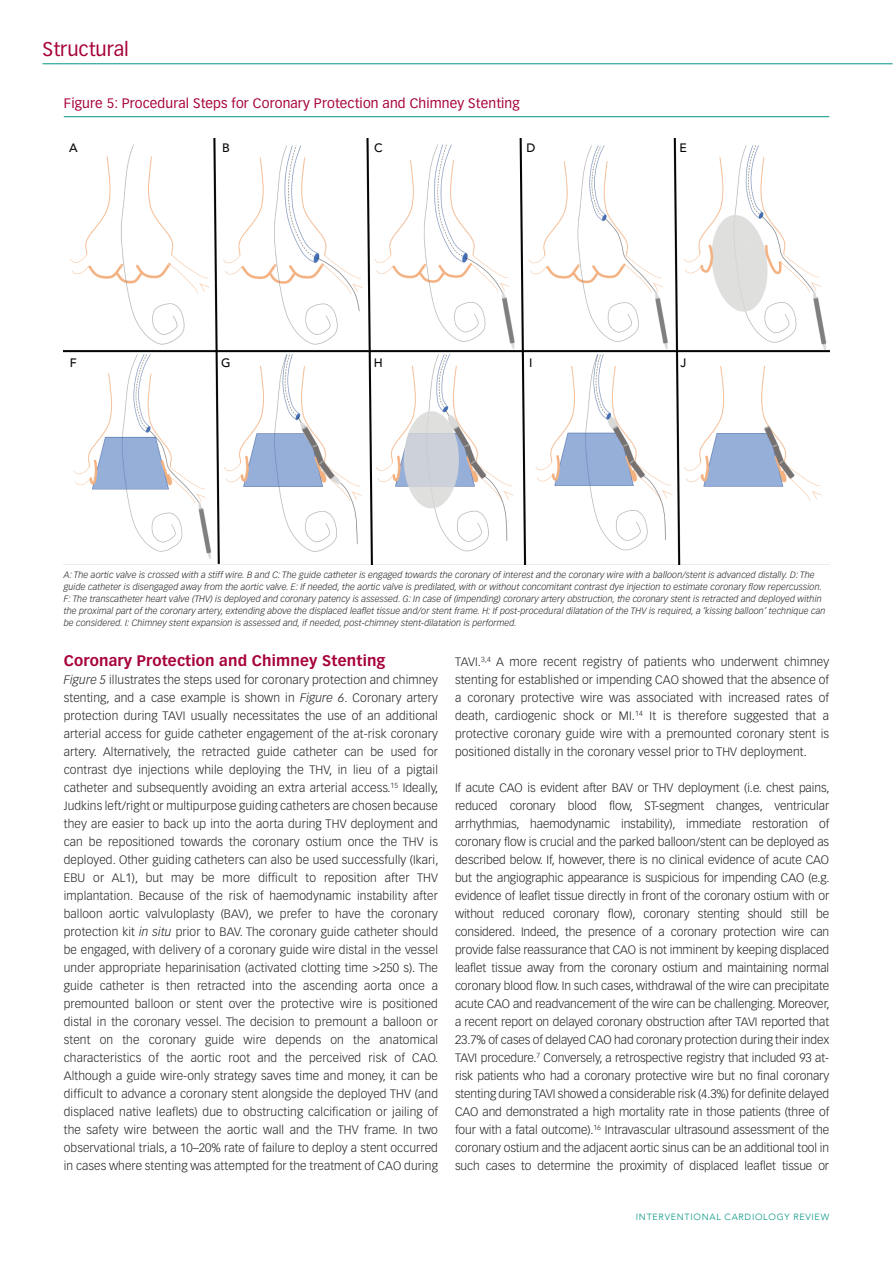
<style>
.page{position:relative;width:893px;height:1263px;background:#fff}
.page>*{position:absolute;margin:0;border:0;box-sizing:border-box;transform-origin:0 0}
.t1{font:19.5px "Vectora LT Std";color:#a7023c}
._09a_HEADING_A{font:700 15px "Vectora LT Std";letter-spacing:.01em;color:#a7023c}
._11_FIG-TABLE_HEADIN{font:13.5px "Vectora LT Std";letter-spacing:.01em;color:#a7023c}
.t2{font:500 12.15px "Avenir LT Std";color:#050504}
._10_BODY_TEXT{font:300 12px/18px "Vectora LT Std";letter-spacing:.01em;color:#231f20;text-align:justify}
._11a_CAPTION_FIG-TAB{font:italic 300 9px/12px "Vectora LT Std";letter-spacing:.01em;color:#231f20}
.t3{font:300 9px "Avenir";letter-spacing:.08em;color:#009483}
.s1{font-style:italic}
</style>
<div class="page">
<hr style="left:43px;top:64px;width:849px;height:1px;background:#009483">
<hr style="left:64px;top:116px;width:765px;height:1px;background:#009483">
<img style="left:64px;top:138px;width:765px;height:426px">
<h1 class="t1" style="left:43px;top:38px;width:88px">Structural</h1>
<p class="_11_FIG-TABLE_HEADIN" style="left:64px;top:95px;width:457px">Figure 5: Procedural Steps for Coronary Protection and Chimney Stenting</p>
<p class="t2" style="left:69px;top:141px;width:10px">A</p>
<p class="t2" style="left:222px;top:141px;width:9px">B</p>
<p class="t2" style="left:374px;top:141px;width:10px">C</p>
<p class="t2" style="left:526px;top:141px;width:10px">D</p>
<p class="t2" style="left:680px;top:141px;width:9px">E</p>
<p class="t2" style="left:70px;top:356px;width:8px">F</p>
<p class="t2" style="left:221px;top:356px;width:11px">G</p>
<p class="t2" style="left:374px;top:356px;width:10px">H</p>
<p class="t2" style="left:529px;top:356px;width:5px">I</p>
<p class="t2" style="left:680px;top:356px;width:7px">J</p>
<p class="_11a_CAPTION_FIG-TAB" style="left:64px;top:569px;width:763px">A: The aortic valve is crossed with a stiff wire. B and C: The guide catheter is engaged towards the coronary of interest and the coronary wire with a balloon/stent is advanced distally. D: The guide catheter is disengaged away from the aortic valve. E: If needed, the aortic valve is predilated, with or without concomitant contrast dye injection to estimate coronary flow repercussion.<br>F: The transcatheter heart valve (THV) is deployed and coronary patency is assessed. G: In case of (impending) coronary artery obstruction, the coronary stent is retracted and deployed within the proximal part of the coronary artery, extending above the displaced leaflet tissue and/or stent frame. H: If post-procedural dilatation of the THV is required, a ‘kissing balloon’ technique can be considered. I: Chimney stent expansion is assessed and, if needed, post-chimney stent-dilatation is performed.</p>
<p class="_09a_HEADING_A" style="left:64px;top:652px;width:323px">Coronary Protection and Chimney Stenting</p>
<p class="_10_BODY_TEXT" style="left:64px;top:671px;width:376px"><span class="s1">Figure 5</span> illustrates the steps used for coronary protection and chimney stenting, and a case example is shown in <span class="s1">Figure 6</span>. Coronary artery protection during TAVI usually necessitates the use of an additional arterial access for guide catheter engagement of the at-risk coronary artery. Alternatively, the retracted guide catheter can be used for contrast dye injections while deploying the THV, in lieu of a pigtail catheter and subsequently avoiding an extra arterial access.<sup>15</sup> Ideally, Judkins left/right or multipurpose guiding catheters are chosen because they are easier to back up into the aorta during THV deployment and can be repositioned towards the coronary ostium once the THV is deployed. Other guiding catheters can also be used successfully (Ikari, EBU or AL1), but may be more difficult to reposition after THV implantation. Because of the risk of haemodynamic instability after balloon aortic valvuloplasty (BAV), we prefer to have the coronary protection kit <span class="s1">in situ</span> prior to BAV. The coronary guide catheter should be engaged, with delivery of a coronary guide wire distal in the vessel under appropriate heparinisation (activated clotting time &gt;250 s). The guide catheter is then retracted into the ascending aorta once a premounted balloon or stent over the protective wire is positioned distal in the coronary vessel. The decision to premount a balloon or stent on the coronary guide wire depends on the anatomical characteristics of the aortic root and the perceived risk of CAO.<br>Although a guide wire-only strategy saves time and money, it can be difficult to advance a coronary stent alongside the deployed THV (and displaced native leaflets) due to obstructing calcification or jailing of the safety wire between the aortic wall and the THV frame. In two observational trials, a 10–20% rate of failure to deploy a stent occurred in cases where stenting was attempted for the treatment of CAO during</p>
<p class="_10_BODY_TEXT" style="left:455px;top:653px;width:376px">TAVI.<sup>3,4</sup> A more recent registry of patients who underwent chimney stenting for established or impending CAO showed that the absence of a coronary protective wire was associated with increased rates of death, cardiogenic shock or MI.<sup>14</sup> It is therefore suggested that a protective coronary guide wire with a premounted coronary stent is positioned distally in the coronary vessel prior to THV deployment.</p>
<p class="_10_BODY_TEXT" style="left:455px;top:779px;width:376px">If acute CAO is evident after BAV or THV deployment (i.e. chest pains, reduced coronary blood flow, ST-segment changes, ventricular arrhythmias, haemodynamic instability), immediate restoration of coronary flow is crucial and the parked balloon/stent can be deployed as described below. If, however, there is no clinical evidence of acute CAO but the angiographic appearance is suspicious for impending CAO (e.g. evidence of leaflet tissue directly in front of the coronary ostium with or without reduced coronary flow), coronary stenting should still be considered. Indeed, the presence of a coronary protection wire can provide false reassurance that CAO is not imminent by keeping displaced leaflet tissue away from the coronary ostium and maintaining normal coronary blood flow. In such cases, withdrawal of the wire can precipitate acute CAO and readvancement of the wire can be challenging. Moreover, a recent report on delayed coronary obstruction after TAVI reported that 23.7% of cases of delayed CAO had coronary protection during their index TAVI procedure.<sup>7</sup> Conversely, a retrospective registry that included 93 at&shy;risk patients who had a coronary protective wire but no final coronary stenting during TAVI showed a considerable risk (4.3%) for definite delayed CAO and demonstrated a high mortality rate in those patients (three of four with a fatal outcome).<sup>16</sup> Intravascular ultrasound assessment of the coronary ostium and the adjacent aortic sinus can be an additional tool in such cases to determine the proximity of displaced leaflet tissue or</p>
<p class="t3" style="left:636px;top:1211px;width:195px">INTERVENTIONAL CARDIOLOGY REVIEW</p>
</div>
